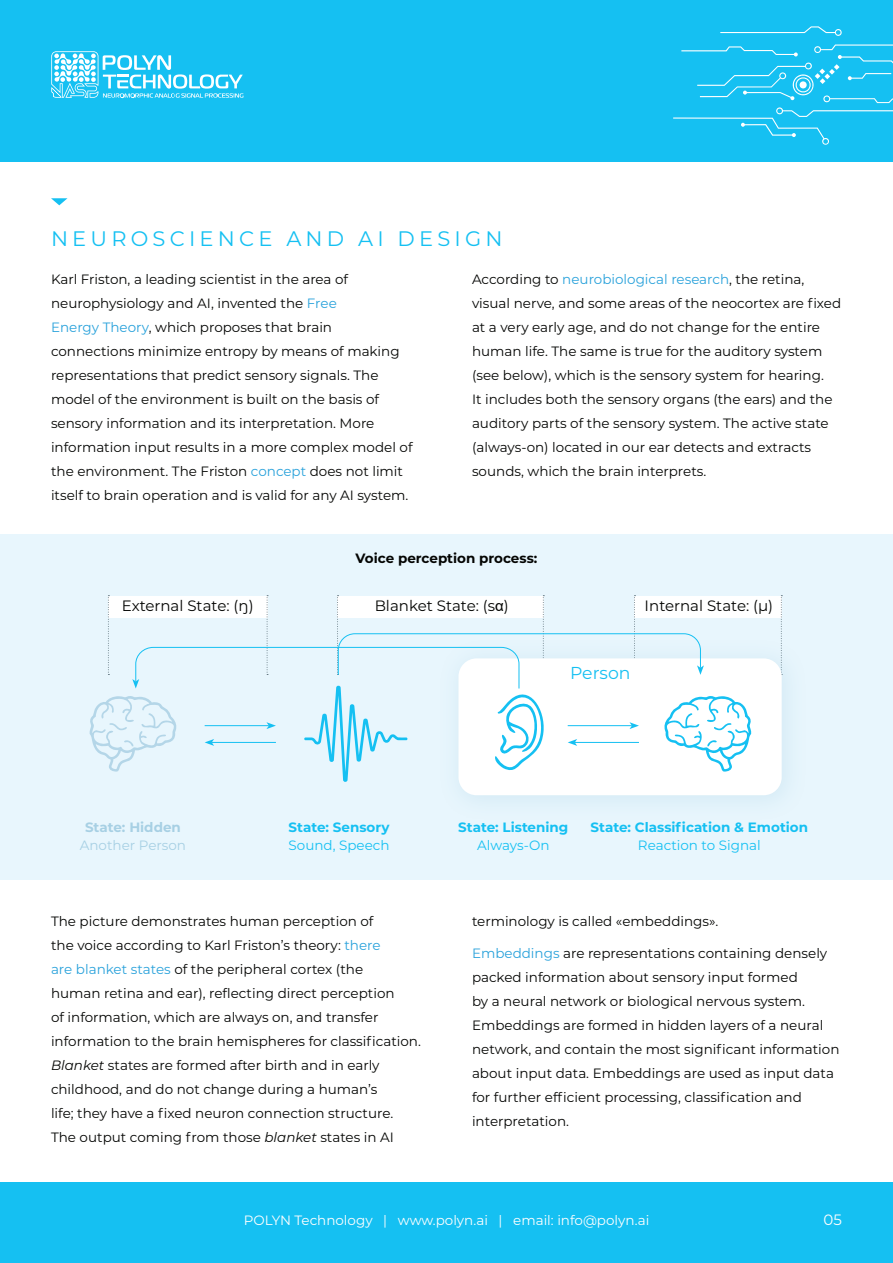
<style>
.page{position:relative;width:893px;height:1263px;background:#fff}
.page>*{position:absolute;margin:0;border:0;box-sizing:border-box;transform-origin:0 0}
.t1{font:21px "Montserrat";letter-spacing:.2em;color:#15c0f2}
.t2{font:17.25px "Montserrat";color:#15c0f2}
.t3{font:15px "Montserrat";color:#040503}
.t4{font:15px "Montserrat";color:#fff}
.t5{font:13.5px/24px "Montserrat";color:#040503}
.t6{font:700 13.5px "Montserrat";color:#15c0f2}
.t7{font:13.5px "Montserrat";color:#fff}
.t8{font:13.5px "Montserrat";color:#15c0f2}
.t9{font:700 13.5px "Montserrat";color:#040503}
.t10{font:13.5px "Montserrat";color:#a7d0e4}
.t11{font:700 13.5px "Montserrat";color:#a7d0e4}
.s1{color:#2aa2db}
.s2{font-family:"Arial"}
.s3{font-style:italic}
</style>
<div class="page">
<div style="left:0;top:0;width:893px;height:162px;background:#15c0f2"></div>
<svg style="left:673px;top:26px;width:220px;height:119px"></svg>
<svg style="left:51px;top:51px;width:192px;height:47px"></svg>
<div style="left:0;top:1182px;width:893px;height:81px;background:#15c0f2"></div>
<div style="left:0;top:535px;width:893px;height:345px;background:#e8f6fd"></div>
<div style="left:634px;top:596px;width:148px;height:21px;background:#fff"></div>
<svg style="left:781px;top:595px;width:1px;height:42px"></svg>
<div style="left:438px;top:638px;width:370px;height:183px;background:#e4f4fb"></div>
<div style="left:458px;top:658px;width:324px;height:137px;background:#fff;border-radius:18px"></div>
<svg style="left:51px;top:198px;width:17px;height:7px"></svg>
<svg style="left:89px;top:595px;width:663px;height:187px"></svg>
<p class="t1" style="left:51px;top:224px;width:453px">NEUROSCIENCE AND AI DESIGN</p>
<p class="t5" style="left:51px;top:267px;width:363px">Karl Friston, a leading scientist in the area of neurophysiology and AI, invented the <span class="s1">Free<br>Energy Theory</span>, which proposes that brain connections minimize entropy by means of making representations that predict sensory signals. The model of the environment is built on the basis of sensory information and its interpretation. More information input results in a more complex model of the environment. The Friston <span class="s1">concept</span> does not limit itself to brain operation and is valid for any AI system.</p>
<p class="t5" style="left:472px;top:267px;width:371px">According to <span class="s1">neurobiological research</span>, the retina, visual nerve, and some areas of the neocortex are fixed at a very early age, and do not change for the entire human life. The same is true for the auditory system (see below), which is the sensory system for hearing.<br>It includes both the sensory organs (the ears) and the auditory parts of the sensory system. The active state (always-on) located in our ear detects and extracts sounds, which the brain interprets.</p>
<p class="t9" style="left:356px;top:549px;width:183px">Voice perception process:</p>
<p class="t3" style="left:122px;top:595px;width:133px">External State: (ŋ)</p>
<p class="t3" style="left:375px;top:595px;width:136px">Blanket State: (s<span class="s2">α</span>)</p>
<p class="t3" style="left:645px;top:595px;width:130px">Internal State: (μ)</p>
<p class="t2" style="left:570px;top:661px;width:62px">Person</p>
<p class="t11" style="left:85px;top:817px;width:97px">State: Hidden</p>
<p class="t10" style="left:80px;top:835px;width:108px">Another Person</p>
<p class="t6" style="left:289px;top:817px;width:102px">State: Sensory</p>
<p class="t8" style="left:289px;top:835px;width:102px">Sound, Speech</p>
<p class="t6" style="left:458px;top:817px;width:112px">State: Listening</p>
<p class="t8" style="left:477px;top:835px;width:74px">Always-On</p>
<p class="t6" style="left:591px;top:817px;width:219px">State: Classification &amp; Emotion</p>
<p class="t8" style="left:638px;top:835px;width:124px">Reaction to Signal</p>
<p class="t5" style="left:51px;top:908px;width:371px">The picture demonstrates human perception of<br>the voice according to Karl Friston’s theory: <span class="s1">there<br>are blanket states</span> of the peripheral cortex (the<br>human retina and ear), reflecting direct perception<br>of information, which are always on, and transfer information to the brain hemispheres for classification.<br><span class="s3">Blanket</span> states are formed after birth and in early childhood, and do not change during a human’s<br>life; they have a fixed neuron connection structure.<br>The output coming from those <span class="s3">blanket</span> states in AI</p>
<p class="t5" style="left:472px;top:908px;width:248px">terminology is called «embeddings».</p>
<p class="t5" style="left:472px;top:941px;width:369px"><span class="s1">Embeddings</span> are representations containing densely packed information about sensory input formed<br>by a neural network or biological nervous system.<br>Embeddings are formed in hidden layers of a neural network, and contain the most significant information about input data. Embeddings are used as input data for further efficient processing, classification and interpretation.</p>
<p class="t7" style="left:244px;top:1211px;width:407px">POLYN Technology | www.polyn.ai | email: info@polyn.ai</p>
<p class="t4" style="left:824px;top:1209px;width:20px">05</p>
</div>
